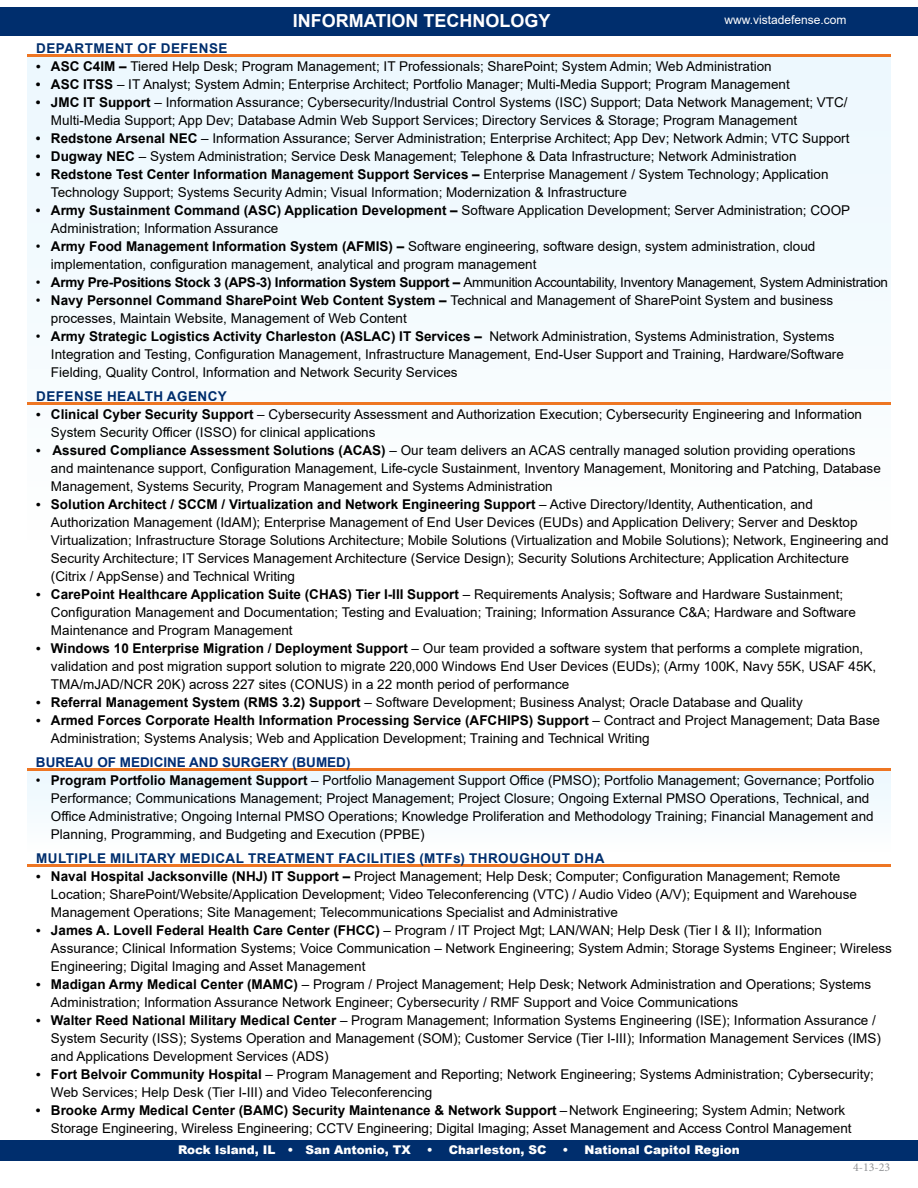
<style>
.page{position:relative;width:918px;height:1188px;background:#fff}
.page>*{position:absolute;margin:0;border:0;box-sizing:border-box;transform-origin:0 0}
.t1{font:700 18px "Arial";color:#fff}
.t2{font:13.5px/18px "Arial";color:#000}
.t3{font:13.5px "Arial";letter-spacing:-.02em;color:#000}
.t4{font:700 13.5px "Arial";letter-spacing:.035em;color:#002e6d}
.t5{font:700 13.5px "Arial";color:#002d74}
.t6{font:900 12px "Arial";color:#fff}
.t7{font:12px "Arial";color:#fff}
.t8{font:12px "Minion Pro";color:#939598}
.s1{font-weight:700;font-size:12.9px}
.s2{font-weight:700}
</style>
<div class="page">
<div style="left:27px;top:770px;width:864px;height:84px;background:#f4fafe"></div>
<div style="left:27px;top:54px;width:864px;height:499px;background:#f4fbfe"></div>
<hr style="left:27px;top:864px;width:864px;height:2px;background:#ee7623">
<hr style="left:27px;top:402px;width:864px;height:2px;background:#ee7623">
<hr style="left:27px;top:768px;width:864px;height:2px;background:#ee7623">
<hr style="left:27px;top:54px;width:864px;height:2px;background:#ee7623">
<div style="left:0;top:7px;width:918px;height:28px;background:#002e6d"></div>
<div style="left:0;top:1140px;width:918px;height:20px;background:#002e6d"></div>
<h1 class="t1" style="left:293px;top:8px;width:259px">INFORMATION TECHNOLOGY</h1>
<p class="t7" style="left:725px;top:12px;width:124px">www.vistadefense.com</p>
<p class="t4" style="left:36px;top:38px;width:193px">DEPARTMENT OF DEFENSE</p>
<p class="t2" style="left:36px;top:57px;width:737px"><span class="s1">•</span> <span class="s2">ASC C4IM –</span> Tiered Help Desk; Program Management; IT Professionals; SharePoint; System Admin; Web Administration</p>
<p class="t2" style="left:36px;top:75px;width:755px"><span class="s2">• ASC ITSS</span> – IT Analyst; System Admin; Enterprise Architect; Portfolio Manager; Multi-Media Support; Program Management</p>
<p class="t2" style="left:51px;top:93px;width:798px;text-indent:-15px"><span class="s2">• JMC IT Support</span> – Information Assurance; Cybersecurity/Industrial Control Systems (ISC) Support; Data Network Management; VTC/<br>Multi-Media Support; App Dev; Database Admin Web Support Services; Directory Services &amp; Storage; Program Management</p>
<p class="t2" style="left:36px;top:129px;width:815px"><span class="s2">• Redstone Arsenal NEC</span> – Information Assurance; Server Administration; Enterprise Architect; App Dev; Network Admin; VTC Support</p>
<p class="t2" style="left:36px;top:147px;width:762px"><span class="s2">• Dugway NEC</span> – System Administration; Service Desk Management; Telephone &amp; Data Infrastructure; Network Administration</p>
<p class="t2" style="left:51px;top:165px;width:779px;text-indent:-15px"><span class="s2">• Redstone Test Center Information Management Support Services –</span> Enterprise Management / System Technology; Application<br>Technology Support; Systems Security Admin; Visual Information; Modernization &amp; Infrastructure</p>
<p class="t2" style="left:51px;top:201px;width:801px;text-indent:-15px"><span class="s2">• Army Sustainment Command (ASC) Application Development –</span> Software Application Development; Server Administration; COOP<br>Administration; Information Assurance</p>
<p class="t2" style="left:51px;top:237px;width:766px;text-indent:-15px">• <span class="s2">Army Food Management Information System (AFMIS) –</span> Software engineering, software design, system administration, cloud implementation, configuration management, analytical and program management</p>
<p class="t3" style="left:36px;top:273px;width:854px">• <span class="s2">Army Pre-Positions Stock 3 (APS-3) Information System Support –</span> Ammunition Accountability, Inventory Management, System Administration</p>
<p class="t2" style="left:51px;top:291px;width:784px;text-indent:-15px">• <span class="s2">Navy Personnel Command SharePoint Web Content System –</span> Technical and Management of SharePoint System and business processes, Maintain Website, Management of Web Content</p>
<p class="t2" style="left:51px;top:327px;width:794px;text-indent:-15px">• <span class="s2">Army Strategic Logistics Activity Charleston (ASLAC) IT Services –</span> Network Administration, Systems Administration, Systems<br>Integration and Testing, Configuration Management, Infrastructure Management, End-User Support and Training, Hardware/Software<br>Fielding, Quality Control, Information and Network Security Services</p>
<p class="t4" style="left:36px;top:386px;width:192px">DEFENSE HEALTH AGENCY</p>
<p class="t2" style="left:51px;top:405px;width:813px;text-indent:-15px"><span class="s1">•</span> <span class="s2">Clinical Cyber Security Support</span> – Cybersecurity Assessment and Authorization Execution; Cybersecurity Engineering and Information<br>System Security Officer (ISSO) for clinical applications</p>
<p class="t2" style="left:51px;top:441px;width:831px;text-indent:-15px"><span class="s1">•</span> <span class="s2">Assured Compliance Assessment Solutions (ACAS)</span> – Our team delivers an ACAS centrally managed solution providing operations and maintenance support, Configuration Management, Life-cycle Sustainment, Inventory Management, Monitoring and Patching, Database<br>Management, Systems Security, Program Management and Systems Administration</p>
<p class="t2" style="left:51px;top:495px;width:839px;text-indent:-15px"><span class="s1">•</span> <span class="s2">Solution Architect / SCCM / Virtualization and Network Engineering Support</span> – Active Directory/Identity, Authentication, and Authorization Management (IdAM); Enterprise Management of End User Devices (EUDs) and Application Delivery; Server and Desktop Virtualization; Infrastructure Storage Solutions Architecture; Mobile Solutions (Virtualization and Mobile Solutions); Network, Engineering and Security Architecture; IT Services Management Architecture (Service Design); Security Solutions Architecture; Application Architecture<br>(Citrix / AppSense) and Technical Writing</p>
<p class="t2" style="left:51px;top:585px;width:806px;text-indent:-15px"><span class="s1">•</span> <span class="s2">CarePoint Healthcare Application Suite (CHAS) Tier I-III Support</span> – Requirements Analysis; Software and Hardware Sustainment;<br>Configuration Management and Documentation; Testing and Evaluation; Training; Information Assurance C&amp;A; Hardware and Software<br>Maintenance and Program Management</p>
<p class="t2" style="left:51px;top:639px;width:827px;text-indent:-15px"><span class="s1">•</span> <span class="s2">Windows 10 Enterprise Migration / Deployment Support</span> – Our team provided a software system that performs a complete migration, validation and post migration support solution to migrate 220,000 Windows End User Devices (EUDs); (Army 100K, Navy 55K, USAF 45K,<br>TMA/mJAD/NCR 20K) across 227 sites (CONUS) in a 22 month period of performance</p>
<p class="t2" style="left:36px;top:693px;width:768px"><span class="s1">•</span> <span class="s2">Referral Management System (RMS 3.2) Support</span> – Software Development; Business Analyst; Oracle Database and Quality</p>
<p class="t2" style="left:51px;top:711px;width:830px;text-indent:-15px"><span class="s1">•</span> <span class="s2">Armed Forces Corporate Health Information Processing Service (AFCHIPS) Support</span> – Contract and Project Management; Data Base<br>Administration; Systems Analysis; Web and Application Development; Training and Technical Writing</p>
<p class="t5" style="left:36px;top:752px;width:316px">BUREAU OF MEDICINE AND SURGERY (BUMED)</p>
<p class="t2" style="left:51px;top:771px;width:825px;text-indent:-15px">• <span class="s2">Program Portfolio Management Support</span> – Portfolio Management Support Office (PMSO); Portfolio Management; Governance; Portfolio Performance; Communications Management; Project Management; Project Closure; Ongoing External PMSO Operations, Technical, and Office Administrative; Ongoing Internal PMSO Operations; Knowledge Proliferation and Methodology Training; Financial Management and Planning, Programming, and Budgeting and Execution (PPBE)</p>
<p class="t4" style="left:36px;top:848px;width:570px">MULTIPLE MILITARY MEDICAL TREATMENT FACILITIES (MTFs) THROUGHOUT DHA</p>
<p class="t2" style="left:51px;top:867px;width:807px;text-indent:-15px"><span class="s1">•</span> <span class="s2">Naval Hospital Jacksonville (NHJ) IT Support –</span> Project Management; Help Desk; Computer; Configuration Management; Remote<br>Location; SharePoint/Website/Application Development; Video Teleconferencing (VTC) / Audio Video (A/V); Equipment and Warehouse<br>Management Operations; Site Management; Telecommunications Specialist and Administrative</p>
<p class="t2" style="left:51px;top:921px;width:843px;text-indent:-15px"><span class="s1">•</span> <span class="s2">James A. Lovell Federal Health Care Center (FHCC)</span> – Program / IT Project Mgt; LAN/WAN; Help Desk (Tier I &amp; II); Information<br>Assurance; Clinical Information Systems; Voice Communication – Network Engineering; System Admin; Storage Systems Engineer; Wireless<br>Engineering; Digital Imaging and Asset Management</p>
<p class="t2" style="left:51px;top:975px;width:822px;text-indent:-15px"><span class="s1">•</span> <span class="s2">Madigan Army Medical Center (MAMC)</span> – Program / Project Management; Help Desk; Network Administration and Operations; Systems<br>Administration; Information Assurance Network Engineer; Cybersecurity / RMF Support and Voice Communications</p>
<p class="t2" style="left:51px;top:1011px;width:832px;text-indent:-15px"><span class="s1">•</span> <span class="s2">Walter Reed National Military Medical Center</span> – Program Management; Information Systems Engineering (ISE); Information Assurance /<br>System Security (ISS); Systems Operation and Management (SOM); Customer Service (Tier I-III); Information Management Services (IMS) and Applications Development Services (ADS)</p>
<p class="t2" style="left:51px;top:1065px;width:825px;text-indent:-15px"><span class="s1">•</span> <span class="s2">Fort Belvoir Community Hospital</span> – Program Management and Reporting; Network Engineering; Systems Administration; Cybersecurity;<br>Web Services; Help Desk (Tier I-III) and Video Teleconferencing</p>
<p class="t2" style="left:51px;top:1101px;width:802px;text-indent:-15px"><span class="s2">• Brooke Army Medical Center (BAMC) Security Maintenance &amp; Network Support</span> – Network Engineering; System Admin; Network<br>Storage Engineering, Wireless Engineering; CCTV Engineering; Digital Imaging; Asset Management and Access Control Management</p>
<p class="t6" style="left:178px;top:1141px;width:234px">Rock Island, IL • San Antonio, TX</p>
<p class="t6" style="left:427px;top:1141px;width:121px">• Charleston, SC</p>
<p class="t6" style="left:563px;top:1141px;width:179px">• National Capitol Region</p>
<p class="t8" style="left:853px;top:1159px;width:39px">4-13-23</p>
</div>
